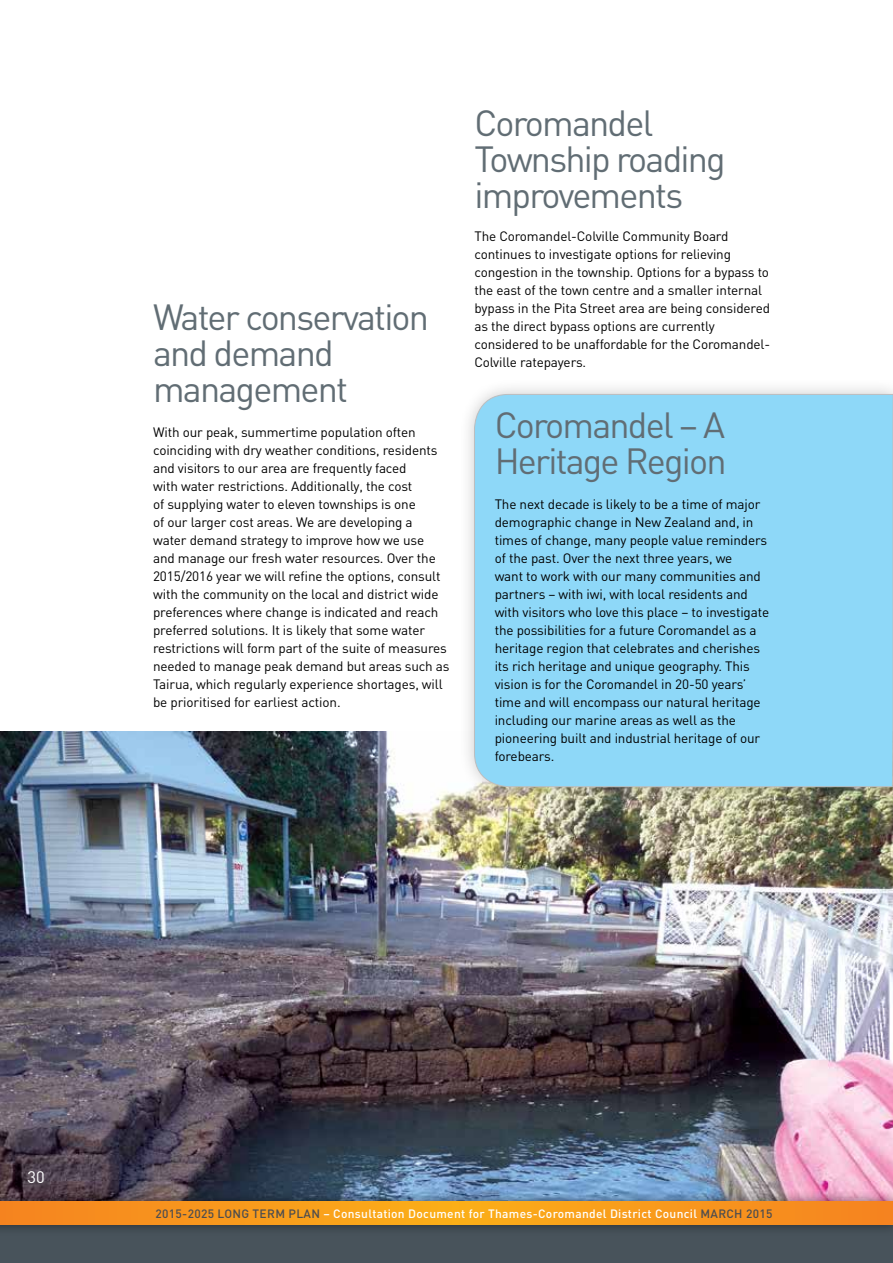
<style>
.page{position:relative;width:893px;height:1263px;background:#fff}
.page>*{position:absolute;margin:0;border:0;box-sizing:border-box;transform-origin:0 0}
.t1{font:36px/36px "DIN";letter-spacing:-.05em;color:#616d74}
.t2{font:16.5px "DIN";color:#fff}
.t3{font:13.5px/18px "DIN";letter-spacing:-.01em;color:#000}
.t4{font:500 12px "DIN";letter-spacing:.025em;color:#fff}
.s1{color:#4d4d4f}
</style>
<div class="page">
<img style="left:0;top:731px;width:893px;height:459px">
<div style="left:0;top:1222px;width:893px;height:41px;background:#48535b"></div>
<div style="left:0;top:1190px;width:893px;height:46px;background:#000;opacity:.5"></div>
<svg style="left:0;top:1201px;width:893px;height:24px;background:#f8981c"></svg>
<div style="left:458px;top:378px;width:435px;height:425px;background:#000;opacity:.2"></div>
<div style="left:474px;top:394px;width:419px;height:393px;background:#8ed8f8"></div>
<h1 class="t1" style="left:153px;top:298px;width:278px">Water conservation and demand management</h1>
<p class="t3" style="left:153px;top:423px;width:298px">With our peak, summertime population often coinciding with dry weather conditions, residents and visitors to our area are frequently faced<br>with water restrictions. Additionally, the cost<br>of supplying water to eleven townships is one<br>of our larger cost areas. We are developing a<br>water demand strategy to improve how we use<br>and manage our fresh water resources. Over the 2015/2016 year we will refine the options, consult with the community on the local and district wide preferences where change is indicated and reach preferred solutions. It is likely that some water restrictions will form part of the suite of measures needed to manage peak demand but areas such as Tairua, which regularly experience shortages, will be prioritised for earliest action.</p>
<h1 class="t1" style="left:474px;top:104px;width:253px">Coromandel<br>Township roading improvements</h1>
<p class="t3" style="left:474px;top:226px;width:297px">The Coromandel-Colville Community Board continues to investigate options for relieving congestion in the township. Options for a bypass to the east of the town centre and a smaller internal bypass in the Pita Street area are being considered as the direct bypass options are currently considered to be unaffordable for the Coromandel-Colville ratepayers.</p>
<h1 class="t1" style="left:495px;top:406px;width:234px">Coromandel – A<br>Heritage Region</h1>
<p class="t3" style="left:495px;top:494px;width:276px">The next decade is likely to be a time of major demographic change in New Zealand and, in times of change, many people value reminders of the past. Over the next three years, we<br>want to work with our many communities and partners – with iwi, with local residents and with visitors who love this place – to investigate the possibilities for a future Coromandel as a heritage region that celebrates and cherishes its rich heritage and unique geography. This vision is for the Coromandel in 20-50 years’ time and will encompass our natural heritage including our marine areas as well as the pioneering built and industrial heritage of our forebears.</p>
<p class="t2" style="left:28px;top:1166px;width:19px">30</p>
<p class="t4" style="left:156px;top:1205px;width:618px"><span class="s1">2015-2025 LONG TERM PLAN</span> – Consultation Document for Thames-Coromandel District Council <span class="s1">MARCH 2015</span></p>
</div>
